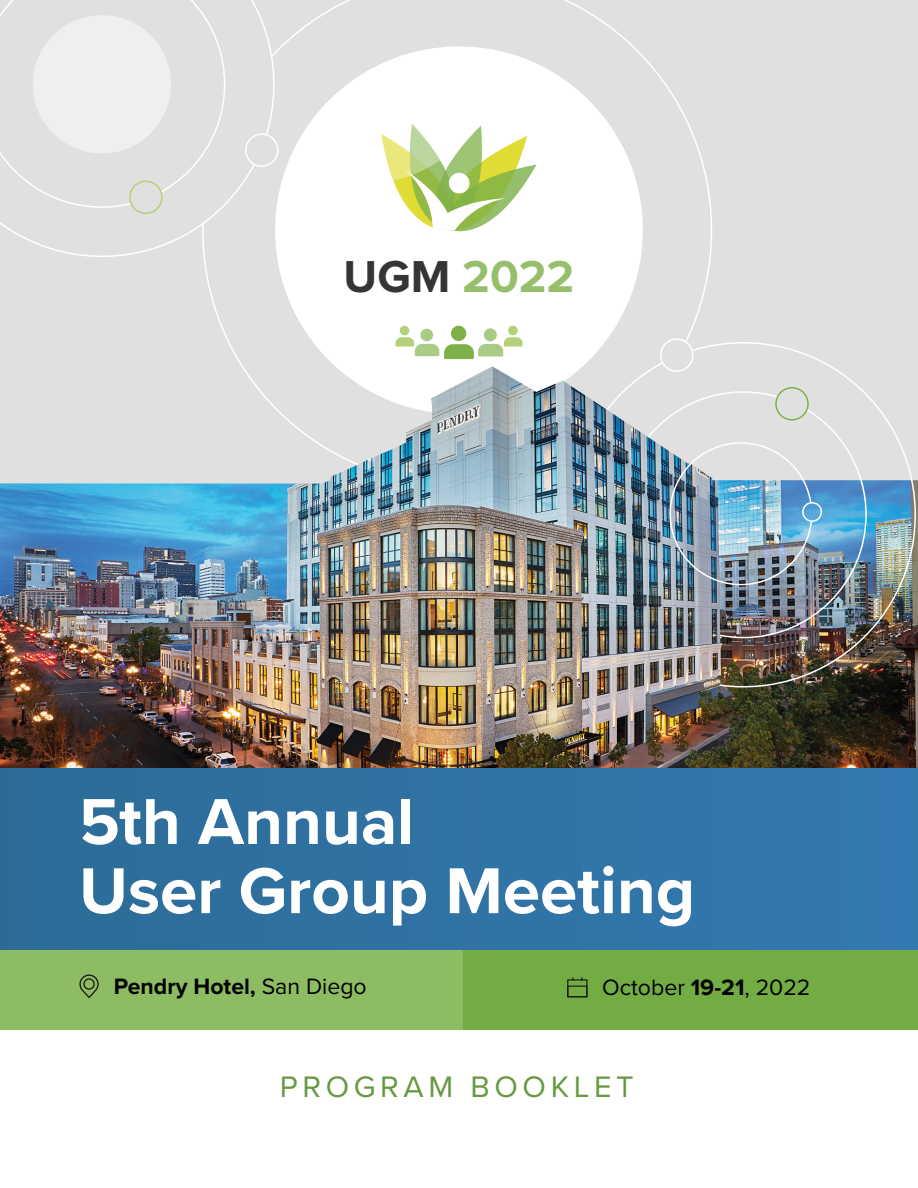
<style>
.page{position:relative;width:918px;height:1188px;background:#fff}
.page>*{position:absolute;margin:0;border:0;box-sizing:border-box;transform-origin:0 0}
.t1{font:700 67.2px/69.2px "Proxima Nova";color:#fff}
.t2{font:700 46.35px "Proxima Nova";color:rgb(126 177 73/.81)}
.t3{font:30.75px "Proxima Nova";letter-spacing:.15em;color:#679940}
.t4{font:700 23.1px "Proxima Nova";color:#000}
.t5{font:23.1px "Proxima Nova";color:#000}
.s1{color:#353533}
.s2{font-weight:400}
.s3{font-weight:700}
</style>
<div class="page">
<div style="left:0;top:0;width:918px;height:503px;background:#e0e0e0"></div>
<div style="left:0;top:949px;width:497px;height:81px;background:#8dbc62"></div>
<div style="left:463px;top:949px;width:455px;height:81px;background:#72ac43"></div>
<div style="left:275px;top:46px;width:368px;height:368px;background:#fff;border-radius:50%"></div>
<svg style="left:395px;top:344px;width:128px;height:15px"></svg>
<img style="left:0;top:366px;width:918px;height:402px">
<div style="left:0;top:768px;width:918px;height:181px;background:linear-gradient(to right,#2c6b97,#337ab1)"></div>
<svg style="left:79px;top:974px;width:20px;height:24px"></svg>
<div style="left:660px;top:338px;width:33px;height:34px;border:2px solid #fff;border-radius:50%"></div>
<svg style="left:0;top:0;width:269px;height:275px"></svg>
<svg style="left:0;top:0;width:239px;height:213px"></svg>
<svg style="left:244px;top:130px;width:25px;height:40px"></svg>
<svg style="left:128px;top:178px;width:38px;height:39px"></svg>
<div style="left:33px;top:15px;width:138px;height:139px;background:#efefef;border-radius:50%"></div>
<div style="left:567px;top:979px;width:20px;height:18px;border:1px solid #191617"></div>
<div style="left:567px;top:986px;width:20px;height:11px;border:1px solid #191617"></div>
<svg style="left:269px;top:0;width:443px;height:344px"></svg>
<img style="left:605px;top:361px;width:85px;height:278px">
<img style="left:690px;top:341px;width:227px;height:347px">
<p class="t2" style="left:344px;top:242px;width:232px"><span class="s1">UGM</span> 2022</p>
<p class="t1" style="left:79px;top:786px;width:618px">5th Annual<br>User Group Meeting</p>
<p class="t4" style="left:114px;top:970px;width:254px">Pendry Hotel, <span class="s2">San Diego</span></p>
<p class="t5" style="left:602px;top:970px;width:210px">October <span class="s3">19-21</span>, 2022</p>
<p class="t3" style="left:280px;top:1063px;width:355px">PROGRAM BOOKLET</p>
</div>
